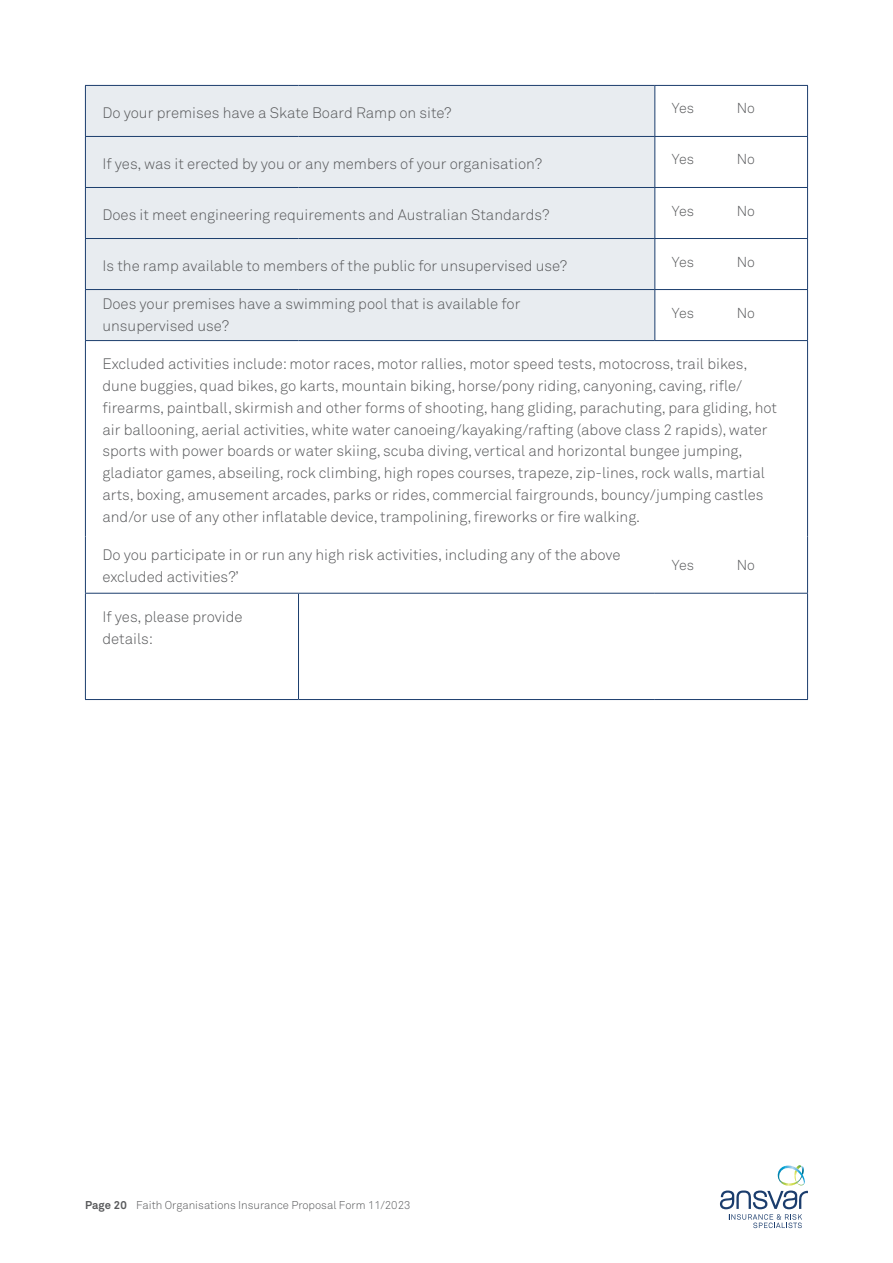
<style>
.page{position:relative;width:893px;height:1263px;background:#fff}
.page>*{position:absolute;margin:0;border:0;box-sizing:border-box;transform-origin:0 0}
.t1{font:15px/21.8px "Akkurat Light Pro";color:#58595b}
.t2{font:14.25px "Akkurat Light Pro";color:#58595b}
.t3{font:11.25px "Akkurat Light Pro";color:#58595b}
.s1{font-family:"Akkurat Pro";font-weight:700}
</style>
<div class="page">
<svg style="left:720px;top:1165px;width:88px;height:63px"></svg>
<svg style="left:86px;top:86px;width:721px;height:507px"></svg>
<hr style="left:807px;top:341px;width:1px;height:195px;background:#1b3d6d">
<hr style="left:807px;top:594px;width:1px;height:105px;background:#1b3d6d">
<hr style="left:85px;top:85px;width:213px;height:1px;background:#1b3d6d">
<hr style="left:298px;top:85px;width:357px;height:1px;background:#1b3d6d">
<hr style="left:655px;top:85px;width:153px;height:1px;background:#1b3d6d">
<hr style="left:85px;top:136px;width:213px;height:1px;background:#1b3d6d">
<hr style="left:298px;top:136px;width:357px;height:1px;background:#1b3d6d">
<hr style="left:655px;top:136px;width:153px;height:1px;background:#1b3d6d">
<hr style="left:85px;top:187px;width:213px;height:1px;background:#1b3d6d">
<hr style="left:298px;top:187px;width:357px;height:1px;background:#1b3d6d">
<hr style="left:655px;top:187px;width:153px;height:1px;background:#1b3d6d">
<hr style="left:85px;top:238px;width:213px;height:1px;background:#1b3d6d">
<hr style="left:298px;top:238px;width:357px;height:1px;background:#1b3d6d">
<hr style="left:655px;top:238px;width:153px;height:1px;background:#1b3d6d">
<hr style="left:85px;top:289px;width:213px;height:1px;background:#1b3d6d">
<hr style="left:298px;top:289px;width:357px;height:1px;background:#1b3d6d">
<hr style="left:655px;top:289px;width:153px;height:1px;background:#1b3d6d">
<hr style="left:85px;top:340px;width:213px;height:1px;background:#1b3d6d">
<hr style="left:298px;top:340px;width:357px;height:1px;background:#1b3d6d">
<hr style="left:655px;top:340px;width:153px;height:1px;background:#1b3d6d">
<hr style="left:85px;top:593px;width:213px;height:1px;background:#1b3d6d">
<hr style="left:298px;top:593px;width:357px;height:1px;background:#1b3d6d">
<hr style="left:655px;top:593px;width:153px;height:1px;background:#1b3d6d">
<hr style="left:85px;top:699px;width:213px;height:1px;background:#1b3d6d">
<hr style="left:298px;top:699px;width:357px;height:1px;background:#1b3d6d">
<hr style="left:655px;top:699px;width:153px;height:1px;background:#1b3d6d">
<hr style="left:85px;top:86px;width:1px;height:50px;background:#1b3d6d">
<hr style="left:654px;top:86px;width:1px;height:50px;background:#1b3d6d">
<hr style="left:807px;top:86px;width:1px;height:50px;background:#1b3d6d">
<hr style="left:85px;top:137px;width:1px;height:50px;background:#1b3d6d">
<hr style="left:654px;top:137px;width:1px;height:50px;background:#1b3d6d">
<hr style="left:807px;top:137px;width:1px;height:50px;background:#1b3d6d">
<hr style="left:85px;top:188px;width:1px;height:50px;background:#1b3d6d">
<hr style="left:654px;top:188px;width:1px;height:50px;background:#1b3d6d">
<hr style="left:807px;top:188px;width:1px;height:50px;background:#1b3d6d">
<hr style="left:85px;top:239px;width:1px;height:50px;background:#1b3d6d">
<hr style="left:654px;top:239px;width:1px;height:50px;background:#1b3d6d">
<hr style="left:807px;top:239px;width:1px;height:50px;background:#1b3d6d">
<hr style="left:85px;top:290px;width:1px;height:50px;background:#1b3d6d">
<hr style="left:654px;top:290px;width:1px;height:50px;background:#1b3d6d">
<hr style="left:807px;top:290px;width:1px;height:50px;background:#1b3d6d">
<hr style="left:85px;top:341px;width:1px;height:195px;background:#1b3d6d">
<hr style="left:85px;top:536px;width:1px;height:57px;background:#1b3d6d">
<hr style="left:807px;top:536px;width:1px;height:57px;background:#1b3d6d">
<hr style="left:85px;top:594px;width:1px;height:105px;background:#1b3d6d">
<hr style="left:298px;top:594px;width:1px;height:105px;background:#1b3d6d">
<p class="t1" style="left:102px;top:102px;width:351px">Do your premises have a Skate Board Ramp on site?</p>
<p class="t2" style="left:672px;top:100px;width:24px">Yes</p>
<p class="t2" style="left:737px;top:100px;width:20px">No</p>
<p class="t1" style="left:102px;top:153px;width:441px">If yes, was it erected by you or any members of your organisation?</p>
<p class="t2" style="left:672px;top:151px;width:24px">Yes</p>
<p class="t2" style="left:737px;top:151px;width:20px">No</p>
<p class="t1" style="left:102px;top:204px;width:449px">Does it meet engineering requirements and Australian Standards?</p>
<p class="t2" style="left:672px;top:202px;width:24px">Yes</p>
<p class="t2" style="left:737px;top:202px;width:20px">No</p>
<p class="t1" style="left:102px;top:255px;width:466px">Is the ramp available to members of the public for unsupervised use?</p>
<p class="t2" style="left:672px;top:253px;width:24px">Yes</p>
<p class="t2" style="left:737px;top:253px;width:20px">No</p>
<p class="t1" style="left:102px;top:293px;width:419px">Does your premises have a swimming pool that is available for unsupervised use?</p>
<p class="t2" style="left:672px;top:304px;width:24px">Yes</p>
<p class="t2" style="left:737px;top:304px;width:20px">No</p>
<p class="t1" style="left:102px;top:353px;width:676px">Excluded activities include: motor races, motor rallies, motor speed tests, motocross, trail bikes, dune buggies, quad bikes, go karts, mountain biking, horse/pony riding, canyoning, caving, rifle/ firearms, paintball, skirmish and other forms of shooting, hang gliding, parachuting, para gliding, hot air ballooning, aerial activities, white water canoeing/kayaking/rafting (above class 2 rapids), water sports with power boards or water skiing, scuba diving, vertical and horizontal bungee jumping, gladiator games, abseiling, rock climbing, high ropes courses, trapeze, zip-lines, rock walls, martial arts, boxing, amusement arcades, parks or rides, commercial fairgrounds, bouncy/jumping castles and/or use of any other inflatable device, trampolining, fireworks or fire walking.</p>
<p class="t1" style="left:102px;top:544px;width:520px">Do you participate in or run any high risk activities, including any of the above excluded activities?’</p>
<p class="t2" style="left:672px;top:556px;width:24px">Yes</p>
<p class="t2" style="left:737px;top:556px;width:20px">No</p>
<p class="t1" style="left:102px;top:606px;width:142px">If yes, please provide details:</p>
<p class="t3" style="left:85px;top:1198px;width:327px"><span class="s1">Page 20</span> Faith Organisations Insurance Proposal Form 11/2023</p>
</div>
